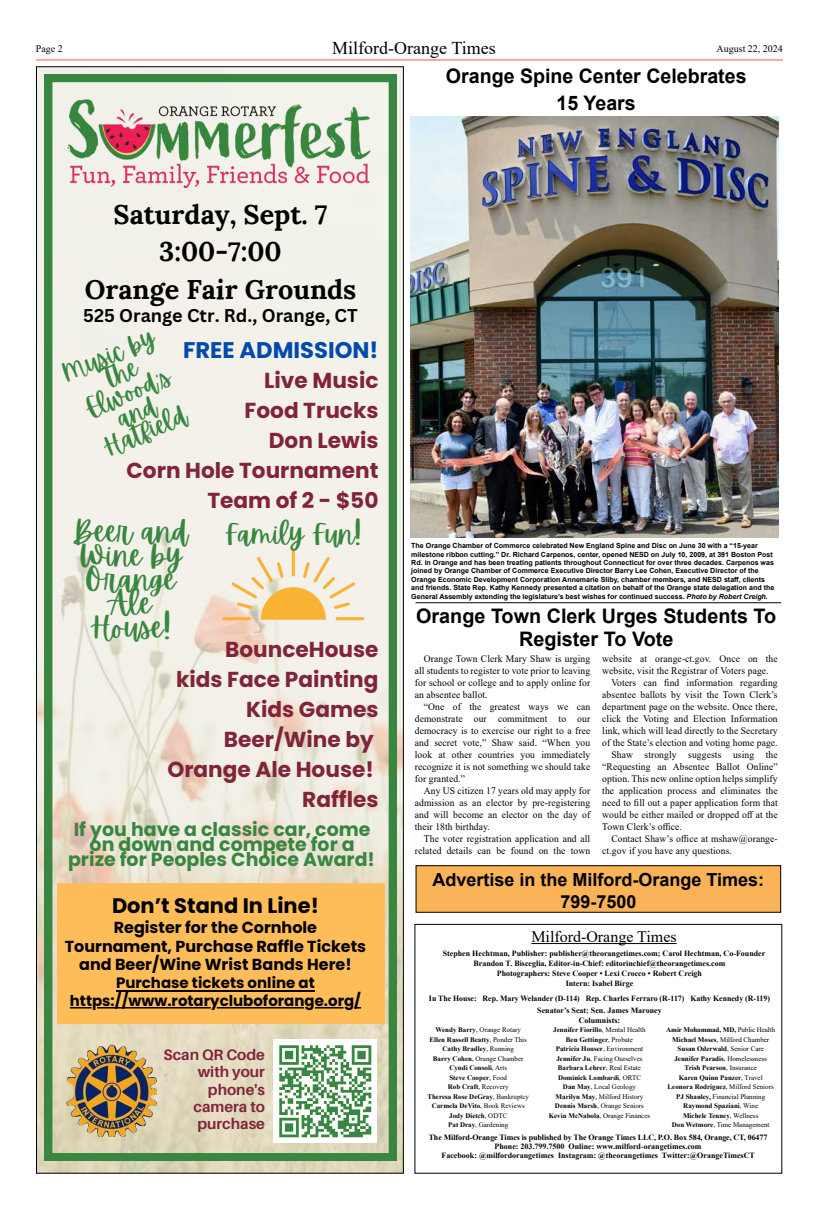
<style>
.page{position:relative;width:819px;height:1224px;background:#fff}
.page>*{position:absolute;margin:0;border:0;box-sizing:border-box;transform-origin:0 0}
.t1{font:30.1px/24.2px "Apricots";color:#38863f;text-align:center}
.t2{font:28px "Apricots";color:#38863f}
.t3{font:700 27px/37.4px "Lora";color:#000;text-align:center}
.t4{font:25.7px/21px "Apricots";color:#38863f;text-align:center}
.t5{font:700 22.6px "Poppins";color:#004aad}
.t6{font:700 21.6px/30px "Poppins";color:#81243a;text-align:right}
.t7{font:700 21px "Poppins";color:#000}
.t8{font:700 20px/27.5px "Arial";color:#000;text-align:center}
.t9{font:700 19px/15px "Poppins";color:#38863f;text-align:center}
.t10{font:700 18px/22px "Arial";color:#000;text-align:center}
.t11{font:700 18px "Canva Sans";color:#000}
.t12{font:18px "Times New Roman";color:#000}
.t13{font:700 16px/18.7px "Poppins";color:#000;text-align:center}
.t14{font:16px "Times New Roman";color:#000}
.t15{font:700 15.1px/17.2px "Aileron";color:#81243a;text-align:right}
.t16{font:700 15px/17.2px "Poppins";color:#000;text-align:center}
.t17{font:10px/12px "Times New Roman";letter-spacing:.01em;color:#000;text-align:justify;scale:.96 1}
.t18{font:10px "Times New Roman";letter-spacing:.01em;color:#000}
.t19{font:700 8px/9px "Times New Roman";color:#000;text-align:center}
.t20{font:700 7.1px/8.5px "Arial";color:#000}
.t21{font:700 7px/9.5px "Times New Roman";color:#000;text-align:center}
.t22{font:7px/9.5px "Times New Roman";color:#000;text-align:center}
.s1{font-style:italic}
.s2{font-weight:400}
.s3{font-weight:700}
</style>
<div class="page">
<hr style="left:36px;top:59px;width:747px;height:1px;background:#f15830">
<img style="left:38px;top:68px;width:364px;height:1104px">
<svg style="left:45px;top:75px;width:351px;height:1085px;background:#dfe1d1"></svg>
<div style="left:57px;top:883px;width:328px;height:141px;background:#ffbd59"></div>
<div style="left:274px;top:1040px;width:103px;height:103px;background:#fff"></div>
<svg style="left:279px;top:1045px;width:93px;height:93px"></svg>
<hr style="left:292px;top:548px;width:3px;height:28px;background:#f9b233;border-radius:2px">
<hr style="left:222px;top:617px;width:29px;height:3px;background:#f9b233;border-radius:2px">
<hr style="left:336px;top:617px;width:28px;height:3px;background:#f9b233;border-radius:2px">
<svg style="left:231px;top:557px;width:124px;height:63px;background:#f3dbad"></svg>
<hr style="left:116px;top:990px;width:199px;height:1px;background:#000">
<svg style="left:354px;top:1007px;width:7px;height:2px"></svg>
<hr style="left:315px;top:1007px;width:29px;height:2px;background:#000">
<hr style="left:217px;top:1007px;width:87px;height:2px;background:#000">
<hr style="left:97px;top:1007px;width:114px;height:2px;background:#000">
<hr style="left:70px;top:1007px;width:22px;height:2px;background:#000">
<img style="left:52px;top:1042px;width:105px;height:94px">
<img style="left:410px;top:116px;width:369px;height:421px">
<hr style="left:416px;top:603px;width:365px;height:1px;background:#000">
<hr style="left:531px;top:943px;width:146px;height:1px;background:#000">
<div style="left:416px;top:866px;width:365px;height:46px;background:#fbb357"></div>
<div style="left:416px;top:865px;width:365px;height:48px;border:1px solid #000"></div>
<p class="t18" style="left:36px;top:42px;width:28px">Page 2</p>
<h3 class="t12" style="left:332px;top:35px;width:165px">Milford-Orange Times</h3>
<p class="t18" style="left:717px;top:42px;width:68px">August 22, 2024</p>
<h3 class="t8" style="left:446px;top:62px;width:302px">Orange Spine Center Celebrates<br>15 Years</h3>
<h3 class="t3" style="left:85px;top:193px;width:273px">Saturday, Sept. 7<br>3:00-7:00<br>Orange Fair Grounds</h3>
<h3 class="t11" style="left:83px;top:305px;width:276px">525 Orange Ctr. Rd., Orange, CT</h3>
<h3 class="t4" style="left:59px;top:364px;width:99px;rotate:-23deg">Music by<br>The<br>Elwood's and<br>Hatfield</h3>
<h3 class="t5" style="left:183px;top:337px;width:197px">FREE ADMISSION!</h3>
<h3 class="t6" style="left:126px;top:365px;width:254px">Live Music<br>Food Trucks<br>Don Lewis<br>Corn Hole Tournament<br>Team of 2 - $50</h3>
<h1 class="t1" style="left:72px;top:518px;width:118px">Beer and<br>Wine by<br>Orange<br>Ale<br>House!</h1>
<h2 class="t2" style="left:225px;top:516px;width:138px">Family Fun!</h2>
<h3 class="t6" style="left:167px;top:635px;width:213px">BounceHouse<br>kids Face Painting<br>Kids Games<br>Beer/Wine by<br>Orange Ale House!<br>Raffles</h3>
<h3 class="t9" style="left:68px;top:822px;width:308px">If you have a classic car, come on down and compete for a prize for Peoples Choice Award!</h3>
<h3 class="t7" style="left:112px;top:894px;width:208px">Don’t Stand In Line!</h3>
<h3 class="t13" style="left:65px;top:918px;width:303px">Register for the Cornhole<br>Tournament, Purchase Raffle Tickets and Beer/Wine Wrist Bands Here!</h3>
<h3 class="t16" style="left:70px;top:975px;width:293px">Purchase tickets online at https://www.rotarycluboforange.org/</h3>
<h3 class="t15" style="left:164px;top:1046px;width:103px">Scan QR Code with your phone's camera to purchase</h3>
<p class="t20" style="left:411px;top:541px;width:365px">The Orange Chamber of Commerce celebrated New England Spine and Disc on June 30 with a “15-year milestone ribbon cutting.” Dr. Richard Carpenos, center, opened NESD on July 10, 2009, at 391 Boston Post Rd. in Orange and has been treating patients throughout Connecticut for over three decades. Carpenos was joined by Orange Chamber of Commerce Executive Director Barry Lee Cohen, Executive Director of the Orange Economic Development Corporation Annemarie Sliby, chamber members, and NESD staff, clients and friends. State Rep. Kathy Kennedy presented a citation on behalf of the Orange state delegation and the General Assembly extending the legislature’s best wishes for continued success. <span class="s1">Photo by Robert Creigh.</span></p>
<h3 class="t8" style="left:416px;top:605px;width:362px;line-height:23px">Orange Town Clerk Urges Students To<br>Register To Vote</h3>
<p class="t17" style="left:415px;top:653px;width:184px;text-indent:9px">Orange Town Clerk Mary Shaw is urging all students to register to vote prior to leaving for school or college and to apply online for an absentee ballot.</p>
<p class="t17" style="left:415px;top:701px;width:184px;text-indent:9px">“One of the greatest ways we can demonstrate our commitment to our democracy is to exercise our right to a free and secret vote,” Shaw said. “When you look at other countries you immediately recognize it is not something we should take for granted.”</p>
<p class="t17" style="left:415px;top:785px;width:184px;text-indent:9px">Any US citizen 17 years old may apply for admission as an elector by pre-registering and will become an elector on the day of their 18th birthday.</p>
<p class="t17" style="left:415px;top:833px;width:184px;text-align:right">The voter registration application and all related details can be found on the town</p>
<p class="t17" style="left:602px;top:653px;width:184px">website at orange-ct.gov. Once on the</p>
<p class="t17" style="left:602px;top:665px;width:175px">website, visit the Registrar of Voters page.</p>
<p class="t17" style="left:611px;top:677px;width:175px">Voters can find information regarding</p>
<p class="t17" style="left:602px;top:689px;width:184px">absentee ballots by visit the Town Clerk’s</p>
<p class="t17" style="left:602px;top:701px;width:184px">department page on the website. Once there,</p>
<p class="t17" style="left:602px;top:713px;width:184px">click the Voting and Election Information</p>
<p class="t17" style="left:602px;top:725px;width:184px">link, which will lead directly to the Secretary</p>
<p class="t17" style="left:602px;top:737px;width:184px">of the State’s election and voting home page.</p>
<p class="t17" style="left:611px;top:749px;width:175px">Shaw strongly suggests using the</p>
<p class="t17" style="left:602px;top:761px;width:184px">“Requesting an Absentee Ballot Online”</p>
<p class="t17" style="left:602px;top:773px;width:184px">option. This new online option helps simplify</p>
<p class="t17" style="left:602px;top:785px;width:184px">the application process and eliminates the</p>
<p class="t17" style="left:602px;top:797px;width:184px">need to fill out a paper application form that</p>
<p class="t17" style="left:602px;top:809px;width:184px">would be either mailed or dropped off at the</p>
<p class="t17" style="left:602px;top:821px;width:85px">Town Clerk’s office.</p>
<p class="t17" style="left:611px;top:833px;width:175px">Contact Shaw’s office at mshaw@orange-</p>
<p class="t17" style="left:602px;top:845px;width:137px">ct.gov if you have any questions.</p>
<h3 class="t10" style="left:433px;top:869px;width:333px">Advertise in the Milford-Orange Times:<br>799-7500</h3>
<h3 class="t14" style="left:531px;top:925px;width:147px">Milford-Orange Times</h3>
<p class="t19" style="left:443px;top:949px;width:324px">Stephen Hechtman, Publisher: publisher@theorangetimes.com; Carol Hechtman, Co-Founder</p>
<p class="t19" style="left:474px;top:959px;width:253px">Brandon T. Bisceglia, Editor-in-Chief: editorinchief@theorangetimes.com</p>
<p class="t19" style="left:497px;top:969px;width:207px">Photographers: Steve Cooper • Lexi Crocco • Robert Creigh</p>
<p class="t19" style="left:566px;top:979px;width:69px">Intern: Isabel Birge</p>
<p class="t19" style="left:429px;top:992px;width:343px;line-height:12.2px">In The House: Rep. Mary Welander (D-114) Rep. Charles Ferraro (R-117) Kathy Kennedy (R-119)<br>Senator’s Seat: Sen. James Maroney</p>
<p class="t19" style="left:579px;top:1016px;width:43px">Columnists:</p>
<p class="t21" style="left:427px;top:1025px;width:103px">Wendy Barry<span class="s2">, Orange Rotary<br></span>Ellen Russell Beatty<span class="s2">, Ponder This<br></span>Cathy Bradley<span class="s2">, Running<br></span>Barry Cohen<span class="s2">, Orange Chamber<br></span>Cyndi Consoli<span class="s2">, Arts<br></span>Steve Cooper<span class="s2">, Food<br></span>Rob Craft<span class="s2">, Recovery<br></span>Theresa Rose DeGray<span class="s2">, Bankruptcy<br></span>Carmela DeVito<span class="s2">, Book Reviews<br></span>Jody Dietch<span class="s2">, ODTC<br></span>Pat Dray<span class="s2">, Gardening</span></p>
<p class="t22" style="left:549px;top:1025px;width:103px"><span class="s3">Jennifer Fiorillo</span>, Mental Health<br><span class="s3">Ben Gettinger</span>, Probate<br><span class="s3">Patricia Houser</span>, Environment<br><span class="s3">Jennifer Ju</span>, Facing Ourselves<br><span class="s3">Barbara Lehrer</span>, Real Estate<br><span class="s3">Dominick Lombardi</span>, ORTC<br><span class="s3">Dan May</span>, Local Geology<br><span class="s3">Marilyn May</span>, Milford History<br><span class="s3">Dennis Marsh</span>, Orange Seniors<br><span class="s3">Kevin McNabola</span>, Orange Finances</p>
<p class="t21" style="left:666px;top:1025px;width:110px">Amir Mohammad, MD, <span class="s2">Public Health<br></span>Michael Moses<span class="s2">, Milford Chamber<br></span>Susan Oderwald<span class="s2">, Senior Care<br></span>Jennifer Paradis<span class="s2">, Homelessness<br></span>Trish Pearson<span class="s2">, Insurance<br></span>Karen Quinn Panzer<span class="s2">, Travel<br></span>Leonora Rodriguez<span class="s2">, Milford Seniors<br></span>PJ Shanley, <span class="s2">Financial Planning<br></span>Raymond Spaziani<span class="s2">, Wine<br></span>Michele Tenney<span class="s2">, Wellness<br></span>Don Wetmore<span class="s2">, Time Management</span></p>
<p class="t19" style="left:429px;top:1133px;width:340px">The Milford-Orange Times is published by The Orange Times LLC, P.O. Box 584, Orange, CT, 06477<br>Phone: 203.799.7500 Online: www.milford-orangetimes.com<br>Facebook: @milfordorangetimes Instagram: @theorangetimes Twitter:@OrangeTimesCT</p>
</div>
